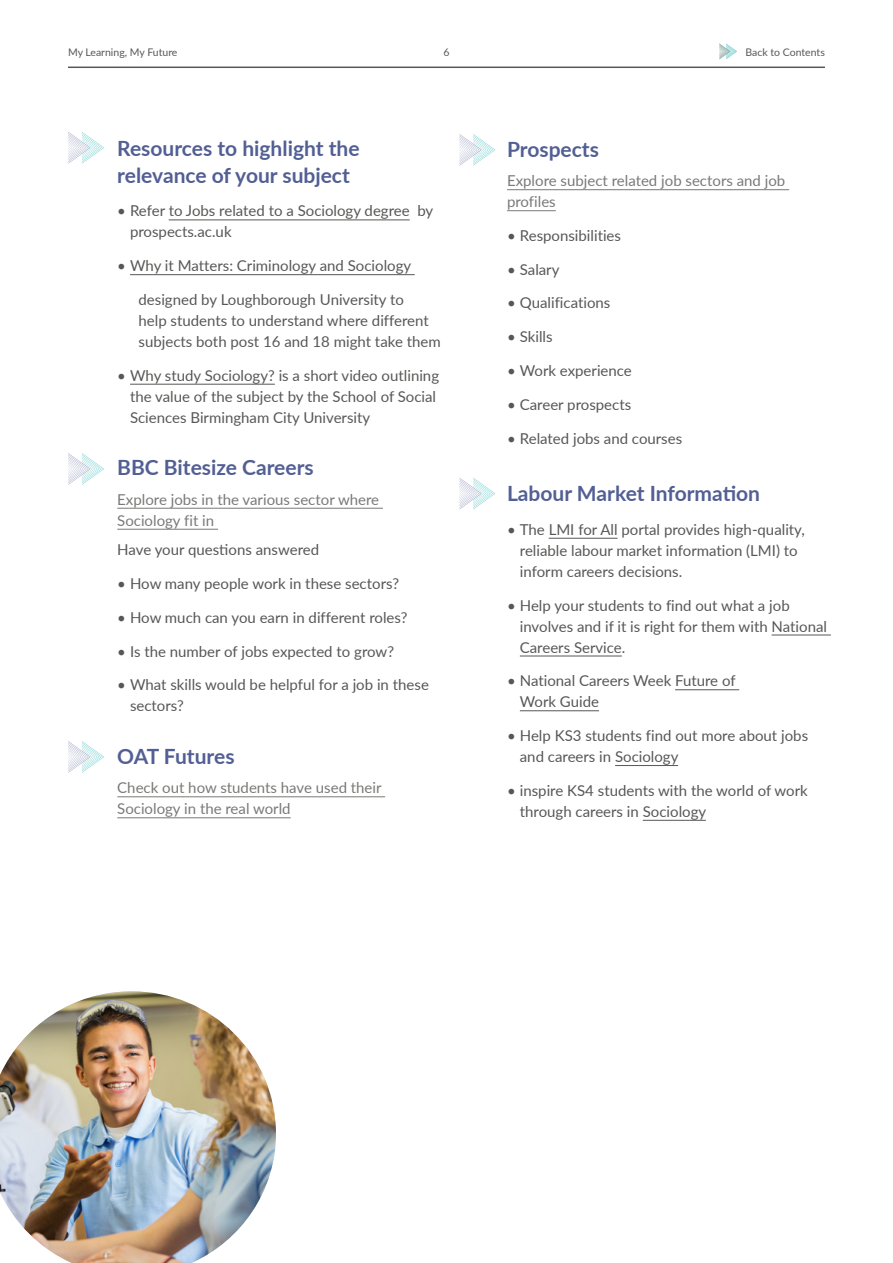
<style>
.page{position:relative;width:893px;height:1263px;background:#fff}
.page>*{position:absolute;margin:0;border:0;box-sizing:border-box;transform-origin:0 0}
.t1{font:700 21px/27px "Lato";color:#525f94}
.t2{font:15px/21px "Lato";color:#575756}
.t3{font:15px/21px "Lato";color:#797978}
.t4{font:10.5px "Lato";color:#575756}
</style>
<div class="page">
<hr style="left:169px;top:220px;width:241px;height:1px;background:#575756">
<hr style="left:130px;top:274px;width:285px;height:1px;background:#575756">
<hr style="left:130px;top:384px;width:145px;height:1px;background:#575756">
<hr style="left:117px;top:508px;width:266px;height:1px;background:#797978">
<hr style="left:117px;top:529px;width:101px;height:1px;background:#797978">
<hr style="left:117px;top:796px;width:268px;height:1px;background:#797978">
<hr style="left:117px;top:817px;width:174px;height:1px;background:#797978">
<hr style="left:549px;top:538px;width:69px;height:1px;background:#575756">
<hr style="left:772px;top:635px;width:59px;height:1px;background:#575756">
<hr style="left:520px;top:656px;width:102px;height:1px;background:#575756">
<hr style="left:675px;top:689px;width:64px;height:1px;background:#575756">
<hr style="left:520px;top:710px;width:79px;height:1px;background:#575756">
<hr style="left:615px;top:765px;width:63px;height:1px;background:#575756">
<hr style="left:643px;top:820px;width:63px;height:1px;background:#575756">
<img style="left:0;top:991px;width:276px;height:272px">
<svg style="left:68px;top:132px;width:36px;height:32px"></svg>
<svg style="left:459px;top:134px;width:36px;height:32px"></svg>
<svg style="left:68px;top:453px;width:36px;height:32px"></svg>
<svg style="left:68px;top:741px;width:36px;height:32px"></svg>
<svg style="left:459px;top:478px;width:36px;height:31px"></svg>
<hr style="left:507px;top:189px;width:282px;height:1px;background:#797978">
<hr style="left:507px;top:210px;width:49px;height:1px;background:#797978">
<hr style="left:68px;top:67px;width:757px;height:1px;background:#575756">
<svg style="left:719px;top:44px;width:18px;height:15px"></svg>
<p class="t4" style="left:68px;top:44px;width:111px">My Learning, My Future</p>
<p class="t4" style="left:443px;top:44px;width:8px">6</p>
<p class="t4" style="left:746px;top:44px;width:81px">Back to Contents</p>
<h1 class="t1" style="left:117px;top:134px;width:244px">Resources to highlight the relevance of your subject</h1>
<p class="t2" style="left:130px;top:200px;width:305px;text-indent:-13px">• Refer to Jobs related to a Sociology degree by prospects.ac.uk</p>
<p class="t2" style="left:117px;top:255px;width:295px">• Why it Matters: Criminology and Sociology</p>
<p class="t2" style="left:139px;top:288px;width:304px">designed by Loughborough University to<br>help students to understand where different subjects both post 16 and 18 might take them</p>
<p class="t2" style="left:130px;top:364px;width:311px;text-indent:-13px">• Why study Sociology? is a short video outlining the value of the subject by the School of Social<br>Sciences Birmingham City University</p>
<h1 class="t1" style="left:117px;top:453px;width:198px">BBC Bitesize Careers</h1>
<p class="t3" style="left:117px;top:488px;width:263px">Explore jobs in the various sector where<br>Sociology fit in</p>
<p class="t2" style="left:117px;top:539px;width:203px">Have your questions answered</p>
<p class="t2" style="left:117px;top:572px;width:283px">• How many people work in these sectors?</p>
<p class="t2" style="left:117px;top:606px;width:292px">• How much can you earn in different roles?</p>
<p class="t2" style="left:117px;top:640px;width:278px">• Is the number of jobs expected to grow?</p>
<p class="t2" style="left:130px;top:674px;width:300px;text-indent:-13px">• What skills would be helpful for a job in these sectors?</p>
<h1 class="t1" style="left:117px;top:742px;width:119px">OAT Futures</h1>
<p class="t3" style="left:117px;top:777px;width:266px">Check out how students have used their<br>Sociology in the real world</p>
<h1 class="t1" style="left:507px;top:135px;width:93px">Prospects</h1>
<p class="t3" style="left:507px;top:170px;width:280px">Explore subject related job sectors and job profiles</p>
<p class="t2" style="left:507px;top:224px;width:115px">• Responsibilities</p>
<p class="t2" style="left:507px;top:258px;width:54px">• Salary</p>
<p class="t2" style="left:507px;top:292px;width:105px">• Qualifications</p>
<p class="t2" style="left:507px;top:326px;width:47px">• Skills</p>
<p class="t2" style="left:507px;top:359px;width:126px">• Work experience</p>
<p class="t2" style="left:507px;top:393px;width:126px">• Career prospects</p>
<p class="t2" style="left:507px;top:427px;width:177px">• Related jobs and courses</p>
<h1 class="t1" style="left:507px;top:479px;width:255px">Labour Market Information</h1>
<p class="t2" style="left:520px;top:518px;width:287px;text-indent:-13px">• The LMI for All portal provides high-quality, reliable labour market information (LMI) to inform careers decisions.</p>
<p class="t2" style="left:520px;top:594px;width:309px;text-indent:-13px">• Help your students to find out what a job involves and if it is right for them with National<br>Careers Service.</p>
<p class="t2" style="left:520px;top:670px;width:217px;text-indent:-13px">• National Careers Week Future of<br>Work Guide</p>
<p class="t2" style="left:520px;top:724px;width:290px;text-indent:-13px">• Help KS3 students find out more about jobs and careers in Sociology</p>
<p class="t2" style="left:520px;top:779px;width:289px;text-indent:-13px">• inspire KS4 students with the world of work through careers in Sociology</p>
</div>
